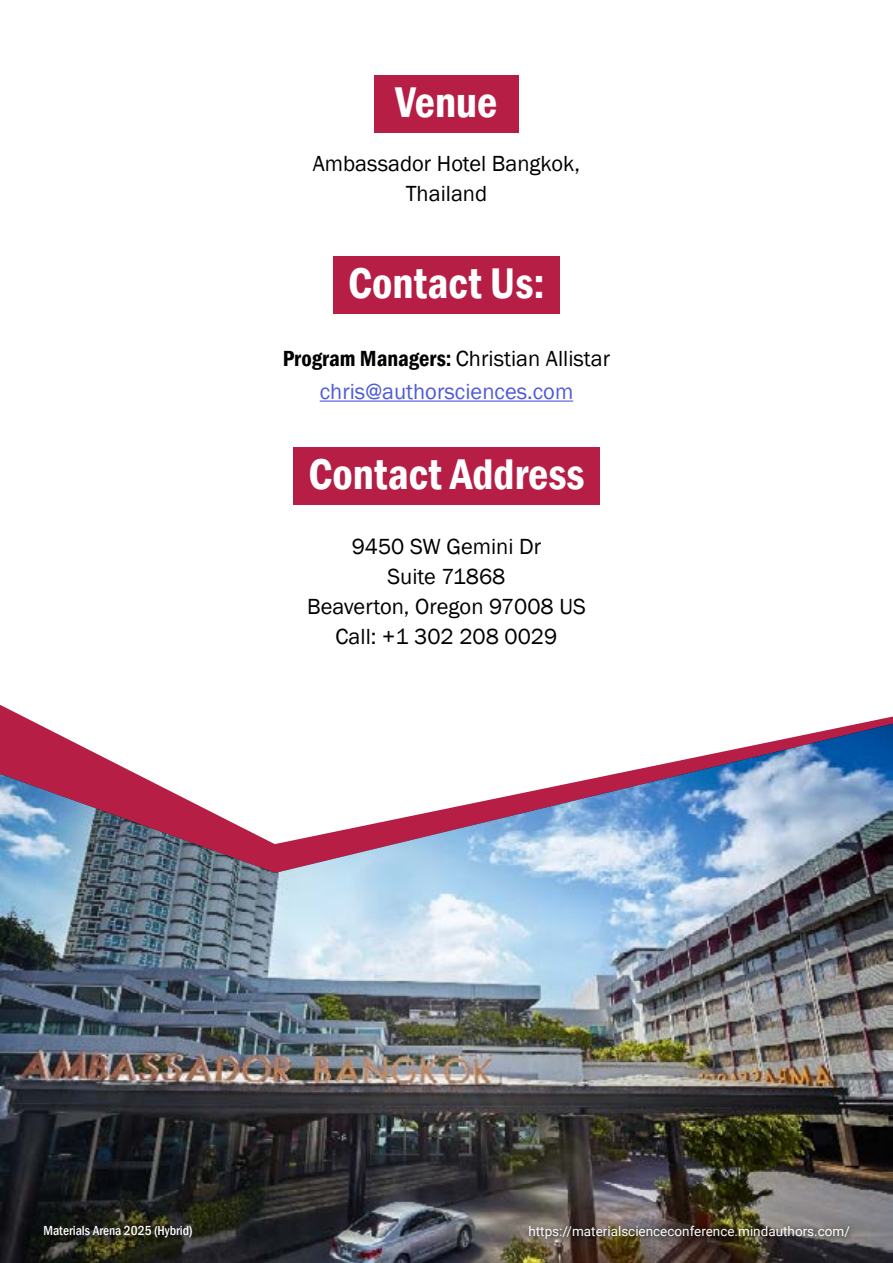
<style>
.page{position:relative;width:893px;height:1263px;background:#fff}
.page>*{position:absolute;margin:0;border:0;box-sizing:border-box;transform-origin:0 0}
.t1{font:600 condensed 44.1px "Franklin Gothic";color:#fff}
.t2{font:22.5px/30px "Franklin Gothic";color:#000;text-align:center}
.t3{font:22.5px/33px "Franklin Gothic";color:#4f5cd6;text-align:center}
.t4{font:13.5px "Roboto";color:#fff}
.t5{font:500 condensed 13.5px "Franklin Gothic";color:#fff}
.s1{font-weight:600;font-stretch:condensed;color:#000}
.s2{color:#000}
</style>
<div class="page">
<div style="left:374px;top:75px;width:145px;height:58px;background:#b71e45"></div>
<div style="left:333px;top:256px;width:227px;height:58px;background:#b71e45"></div>
<hr style="left:320px;top:400px;width:253px;height:2px;background:#4f5cd6">
<div style="left:293px;top:448px;width:307px;height:57px;background:#b71e45"></div>
<img style="left:0;top:724px;width:893px;height:539px">
<div style="left:39px;top:1219px;width:162px;height:26px;background:#000;opacity:.75"></div>
<div style="left:524px;top:1221px;width:333px;height:25px;background:#000;opacity:.75"></div>
<h1 class="t1" style="left:395px;top:72px;width:104px">Venue</h1>
<p class="t2" style="left:313px;top:149px;width:269px">Ambassador Hotel Bangkok,<br>Thailand</p>
<h1 class="t1" style="left:348px;top:254px;width:198px">Contact Us:</h1>
<p class="t3" style="left:283px;top:343px;width:329px"><span class="s1">Program Managers:</span> <span class="s2">Christian Allistar </span>chris@authorsciences.com</p>
<h1 class="t1" style="left:308px;top:445px;width:278px">Contact Address</h1>
<p class="t2" style="left:307px;top:532px;width:280px">9450 SW Gemini Dr<br>Suite 71868<br>Beaverton, Oregon 97008 US<br>Call: +1 302 208 0029</p>
<p class="t5" style="left:43px;top:1222px;width:151px">Materials Arena 2025 (Hybrid)</p>
<p class="t4" style="left:528px;top:1221px;width:323px">https://materialscienceconference.mindauthors.com/</p>
</div>
